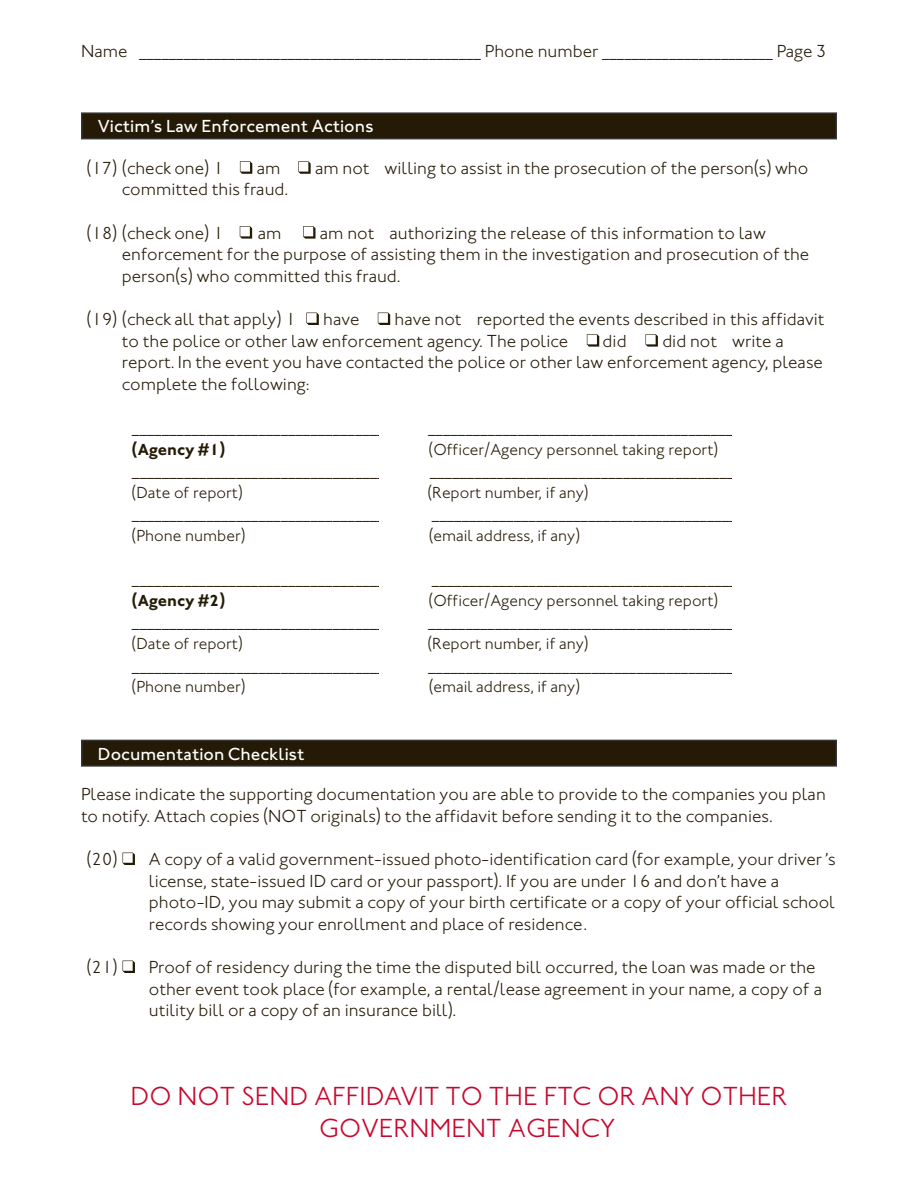
<style>
.page{position:relative;width:918px;height:1188px;background:#fff}
.page>*{position:absolute;margin:0;border:0;box-sizing:border-box;transform-origin:0 0}
.t1{font:300 27px/32.4px "Johnston ITC";color:#c7082f;text-align:center}
.t2{font:300 18px/21.6px "Johnston ITC";color:#241a06}
.t3{font:18px "Johnston ITC Medium OS";color:#fff}
.t4{font:300 16.5px "Johnston ITC";color:#241a06}
.t5{font:700 16.5px "Johnston ITC";color:#241a06}
</style>
<div class="page">
<div style="left:82px;top:113px;width:754px;height:26px;background:#241a06"></div>
<div style="left:81px;top:112px;width:756px;height:27px;border:1px solid #333737"></div>
<div style="left:82px;top:740px;width:754px;height:26px;background:#241a06"></div>
<div style="left:81px;top:740px;width:756px;height:27px;border:1px solid #333737"></div>
<svg style="left:240px;top:161px;width:12px;height:13px"></svg>
<svg style="left:298px;top:161px;width:13px;height:13px"></svg>
<svg style="left:240px;top:226px;width:12px;height:13px"></svg>
<svg style="left:303px;top:226px;width:13px;height:13px"></svg>
<svg style="left:306px;top:313px;width:13px;height:12px"></svg>
<svg style="left:378px;top:313px;width:12px;height:12px"></svg>
<svg style="left:587px;top:334px;width:12px;height:13px"></svg>
<svg style="left:646px;top:334px;width:12px;height:13px"></svg>
<svg style="left:123px;top:853px;width:12px;height:12px"></svg>
<svg style="left:123px;top:961px;width:12px;height:12px"></svg>
<p class="t2" style="left:81px;top:40px;width:747px">Name ______________________________________________ Phone number _______________________ Page 3</p>
<p class="t3" style="left:98px;top:115px;width:277px">Victim’s Law Enforcement Actions</p>
<p class="t2" style="left:87px;top:157px;width:135px">(17) (check one) I</p>
<p class="t2" style="left:257px;top:157px;width:25px">am</p>
<p class="t2" style="left:315px;top:157px;width:495px">am not willing to assist in the prosecution of the person(s) who</p>
<p class="t2" style="left:122px;top:179px;width:168px">committed this fraud.</p>
<p class="t2" style="left:87px;top:222px;width:135px">(18) (check one) I</p>
<p class="t2" style="left:258px;top:222px;width:25px">am</p>
<p class="t2" style="left:122px;top:222px;width:689px;text-indent:198px">am not authorizing the release of this information to law enforcement for the purpose of assisting them in the investigation and prosecution of the person(s) who committed this fraud.</p>
<p class="t2" style="left:87px;top:308px;width:208px">(19) (check all that apply) I</p>
<p class="t2" style="left:323px;top:308px;width:38px">have</p>
<p class="t2" style="left:122px;top:308px;width:704px;text-indent:273px">have not reported the events described in this affidavit to the police or other law enforcement agency. The police</p>
<p class="t2" style="left:122px;top:330px;width:703px;text-indent:540px">did not write a report. In the event you have contacted the police or other law enforcement agency, please complete the following:</p>
<p class="t2" style="left:603px;top:330px;width:26px">did</p>
<p class="t2" style="left:132px;top:416px;width:262px">___________________________________</p>
<p class="t2" style="left:428px;top:416px;width:314px">__________________________________________</p>
<p class="t5" style="left:132px;top:439px;width:95px">(Agency #1)</p>
<p class="t2" style="left:132px;top:459px;width:254px">__________________________________</p>
<p class="t2" style="left:430px;top:459px;width:314px">__________________________________________</p>
<p class="t4" style="left:132px;top:483px;width:112px">(Date of report)</p>
<p class="t4" style="left:428px;top:483px;width:162px">(Report number, if any)</p>
<p class="t2" style="left:132px;top:503px;width:262px">___________________________________</p>
<p class="t2" style="left:432px;top:503px;width:314px">__________________________________________</p>
<p class="t4" style="left:132px;top:526px;width:115px">(Phone number)</p>
<p class="t4" style="left:429px;top:526px;width:152px">(email address, if any)</p>
<p class="t4" style="left:429px;top:439px;width:291px">(Officer/Agency personnel taking report)</p>
<p class="t2" style="left:132px;top:567px;width:262px">___________________________________</p>
<p class="t2" style="left:432px;top:567px;width:314px">__________________________________________</p>
<p class="t5" style="left:132px;top:590px;width:95px">(Agency #2)</p>
<p class="t2" style="left:132px;top:611px;width:262px">___________________________________</p>
<p class="t2" style="left:428px;top:611px;width:314px">__________________________________________</p>
<p class="t4" style="left:132px;top:634px;width:112px">(Date of report)</p>
<p class="t4" style="left:428px;top:634px;width:162px">(Report number, if any)</p>
<p class="t2" style="left:132px;top:654px;width:262px">___________________________________</p>
<p class="t2" style="left:428px;top:654px;width:314px">__________________________________________</p>
<p class="t4" style="left:132px;top:677px;width:115px">(Phone number)</p>
<p class="t4" style="left:429px;top:677px;width:152px">(email address, if any)</p>
<p class="t4" style="left:429px;top:591px;width:291px">(Officer/Agency personnel taking report)</p>
<p class="t3" style="left:98px;top:743px;width:208px">Documentation Checklist</p>
<p class="t2" style="left:81px;top:783px;width:746px">Please indicate the supporting documentation you are able to provide to the companies you plan to notify. Attach copies (NOT originals) to the affidavit before sending it to the companies.</p>
<p class="t2" style="left:149px;top:848px;width:688px;text-indent:-62px">(20) A copy of a valid government-issued photo-identification card (for example, your driver’s license, state-issued ID card or your passport). If you are under 16 and don’t have a photo-ID, you may submit a copy of your birth certificate or a copy of your official school records showing your enrollment and place of residence.</p>
<p class="t2" style="left:149px;top:956px;width:675px;text-indent:-62px">(21) Proof of residency during the time the disputed bill occurred, the loan was made or the other event took place (for example, a rental/lease agreement in your name, a copy of a utility bill or a copy of an insurance bill).</p>
<h1 class="t1" style="left:131px;top:1080px;width:659px">DO NOT SEND AFFIDAVIT TO THE FTC OR ANY OTHER<br>GOVERNMENT AGENCY</h1>
</div>
